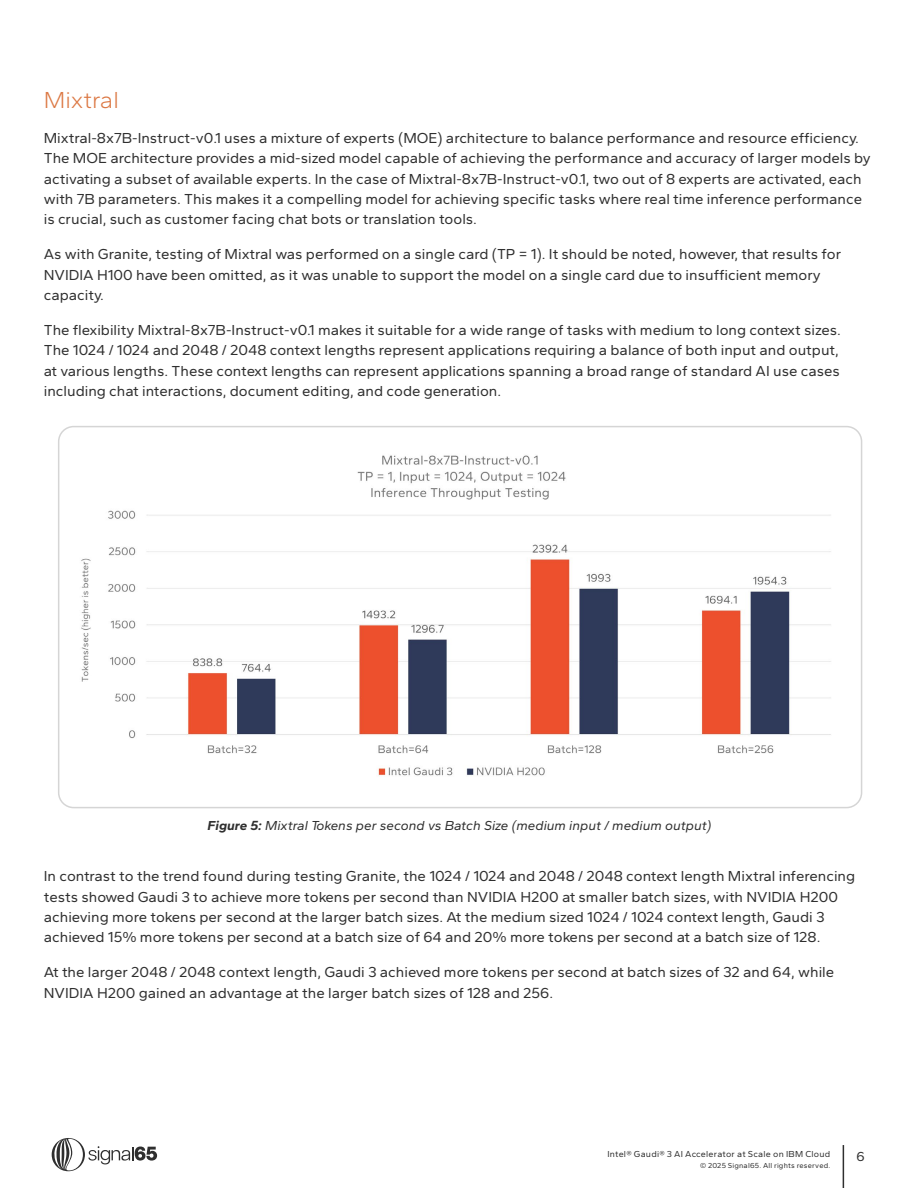
<style>
.page{position:relative;width:918px;height:1188px;background:#fff}
.page>*{position:absolute;margin:0;border:0;box-sizing:border-box;transform-origin:0 0}
.t1{font:300 24px "Gantari";color:#dc7945}
.t2{font:15px/20.2px "Gantari";color:#2f2f2f}
.t3{font:italic 13.5px "Gantari";color:#2f2f2f}
.t4{font:13.5px "Gantari";color:#2f2f2f}
.t5{font:9px "Gantari";letter-spacing:.025em;color:#2f2f2f}
.t6{font:7.5px "Gantari";letter-spacing:.025em;color:#2f2f2f}
.s1{font-weight:700}
</style>
<div class="page">
<svg style="left:52px;top:1138px;width:105px;height:33px"></svg>
<img style="left:81px;top:455px;width:750px;height:321px">
<div style="left:58px;top:426px;width:804px;height:382px;border:2px solid #d5d5d5;border-radius:15px"></div>
<hr style="left:843px;top:1145px;width:1px;height:43px;background:#2f2f2f">
<h1 class="t1" style="left:44px;top:84px;width:77px">Mixtral</h1>
<p class="t2" style="left:44px;top:128px;width:828px">Mixtral-8x7B-Instruct-v0.1 uses a mixture of experts (MOE) architecture to balance performance and resource efficiency.<br>The MOE architecture provides a mid-sized model capable of achieving the performance and accuracy of larger models by activating a subset of available experts. In the case of Mixtral-8x7B-Instruct-v0.1, two out of 8 experts are activated, each with 7B parameters. This makes it a compelling model for achieving specific tasks where real time inference performance is crucial, such as customer facing chat bots or translation tools.</p>
<p class="t2" style="left:44px;top:244px;width:799px">As with Granite, testing of Mixtral was performed on a single card (TP = 1). It should be noted, however, that results for<br>NVIDIA H100 have been omitted, as it was unable to support the model on a single card due to insufficient memory capacity.</p>
<p class="t2" style="left:44px;top:320px;width:799px">The flexibility Mixtral-8x7B-Instruct-v0.1 makes it suitable for a wide range of tasks with medium to long context sizes.<br>The 1024 / 1024 and 2048 / 2048 context lengths represent applications requiring a balance of both input and output, at various lengths. These context lengths can represent applications spanning a broad range of standard AI use cases including chat interactions, document editing, and code generation.</p>
<p class="t3" style="left:208px;top:817px;width:505px"><span class="s1">Figure 5:</span> Mixtral Tokens per second vs Batch Size (medium input / medium output)</p>
<p class="t2" style="left:44px;top:866px;width:813px">In contrast to the trend found during testing Granite, the 1024 / 1024 and 2048 / 2048 context length Mixtral inferencing tests showed Gaudi 3 to achieve more tokens per second than NVIDIA H200 at smaller batch sizes, with NVIDIA H200 achieving more tokens per second at the larger batch sizes. At the medium sized 1024 / 1024 context length, Gaudi 3 achieved 15% more tokens per second at a batch size of 64 and 20% more tokens per second at a batch size of 128.</p>
<p class="t2" style="left:44px;top:962px;width:792px">At the larger 2048 / 2048 context length, Gaudi 3 achieved more tokens per second at batch sizes of 32 and 64, while<br>NVIDIA H200 gained an advantage at the larger batch sizes of 128 and 256.</p>
<p class="t5" style="left:607px;top:1148px;width:224px">Intel® Gaudi® 3 AI Accelerator at Scale on IBM Cloud</p>
<p class="t4" style="left:856px;top:1148px;width:10px">6</p>
<p class="t6" style="left:700px;top:1161px;width:132px">© 2025 Signal65. All rights reserved.</p>
</div>
